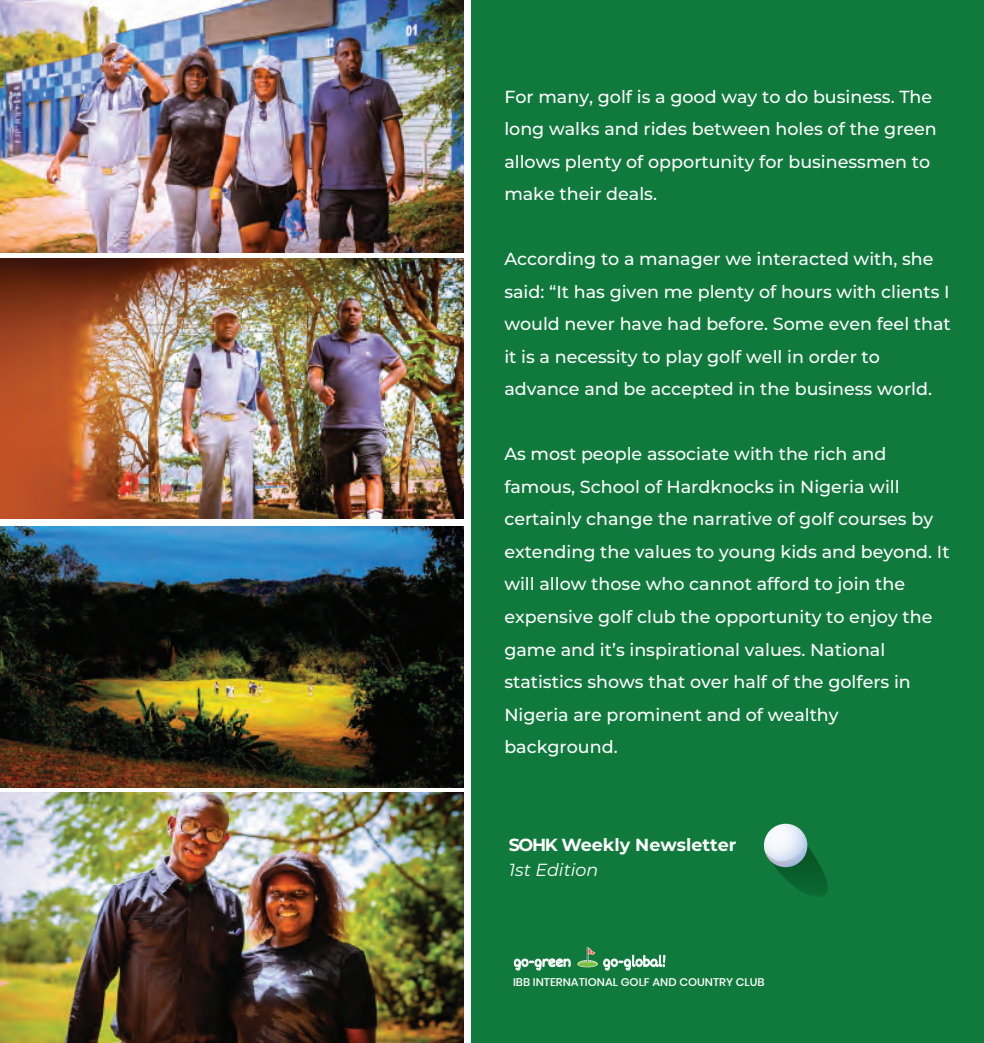
<style>
.page{position:relative;width:984px;height:1043px;background:#fff}
.page>*{position:absolute;margin:0;border:0;box-sizing:border-box;transform-origin:0 0}
.t1{font:500 17.5px/32.5px "Montserrat";color:#fff}
.t2{font:700 17.5px "Montserrat";color:#fff}
.t3{font:italic 17.5px "Montserrat";color:#fff}
.t4{font:15.5px "Dekko";color:#fff}
.t5{font:700 14.5px "Montserrat";color:#fff}
.t6{font:500 11px "Poppins";color:#fff}
.s1{font-weight:300}
</style>
<div class="page">
<div style="left:471px;top:0;width:512px;height:1043px;background:#107a3d"></div>
<svg style="left:763px;top:823px;width:64px;height:74px"></svg>
<img style="left:0;top:0;width:463px;height:252px">
<img style="left:0;top:793px;width:463px;height:250px">
<img style="left:0;top:258px;width:463px;height:261px">
<img style="left:0;top:527px;width:463px;height:260px">
<svg style="left:514px;top:958px;width:56px;height:13px"></svg>
<svg style="left:603px;top:954px;width:62px;height:17px"></svg>
<svg style="left:577px;top:946px;width:20px;height:21px"></svg>
<p class="t1" style="left:504px;top:80px;width:434px">For many, golf is a good way to do business. The long walks and rides between holes of the green allows plenty of opportunity for businessmen to make their deals.</p>
<p class="t1" style="left:504px;top:242px;width:448px">According to a manager we interacted with, she said: “It has given me plenty of hours with clients I would never have had before. Some even feel that it is a necessity to play golf well in order to advance and be accepted in the business world.</p>
<p class="t1" style="left:504px;top:437px;width:446px">As most people associate with the rich and famous, School of Hardknocks in Nigeria will certainly change the narrative of golf courses by extending the values to young kids and beyond. It will allow those who cannot afford to join the expensive golf club the opportunity to enjoy the game and it’s inspirational values. National statistics shows that over half of the golfers in Nigeria are prominent and of wealthy background.</p>
<p class="t2" style="left:508px;top:831px;width:229px">SOHK Weekly Newsletter</p>
<p class="t3" style="left:508px;top:858px;width:91px">1st Edition</p>
<p class="t4" style="left:513px;top:952px;width:59px">go-green</p>
<p class="t4" style="left:603px;top:952px;width:64px">go-global!</p>
<p class="t5" style="left:513px;top:964px;width:147px">TENNIS <span class="s1">&amp;</span> GOLF <span class="s1">tour</span></p>
<p class="t6" style="left:513px;top:976px;width:253px">IBB INTERNATIONAL GOLF AND COUNTRY CLUB</p>
</div>
